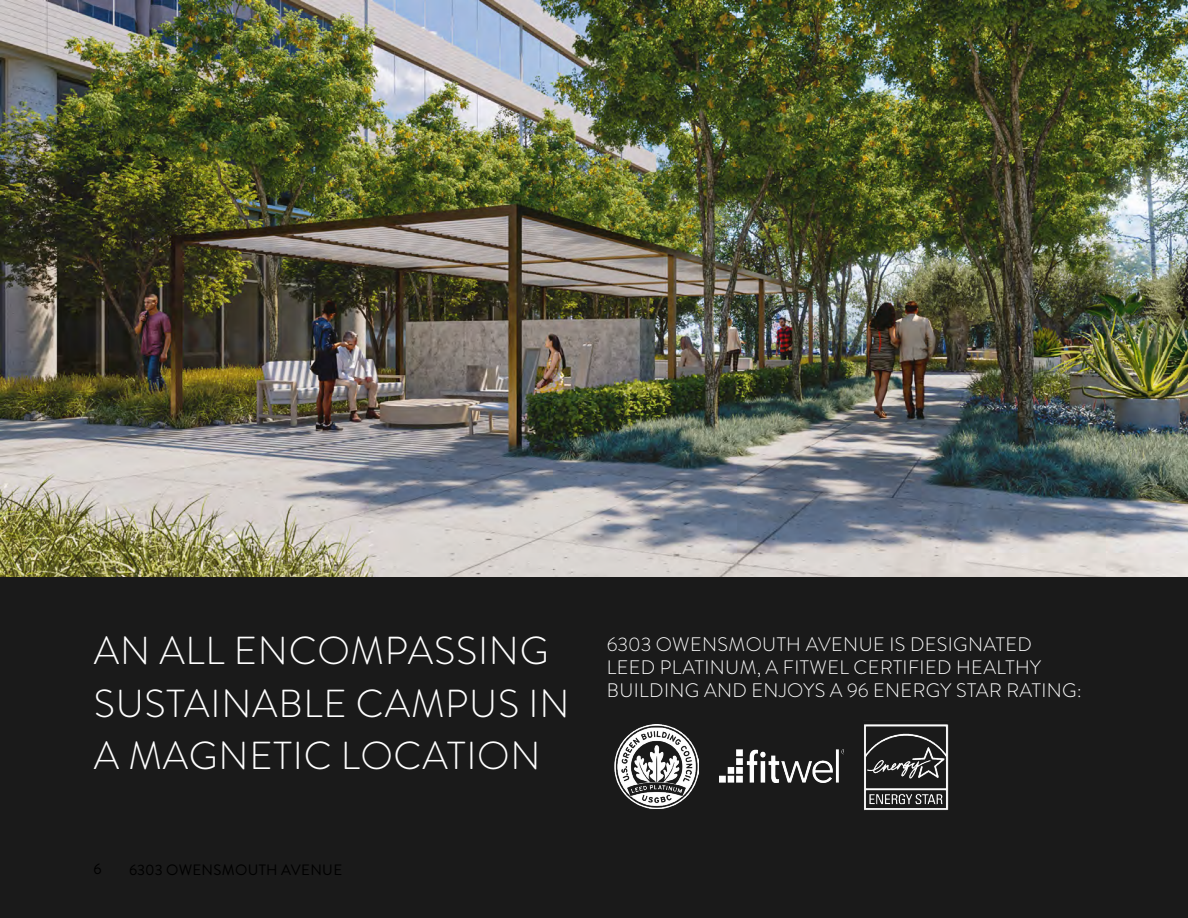
<style>
.page{position:relative;width:1188px;height:918px;background:#fff}
.page>*{position:absolute;margin:0;border:0;box-sizing:border-box;transform-origin:0 0}
.t1{font:300 39px/52.5px "Brandon Grotesque";letter-spacing:.02em;color:#fff}
.t2{font:300 19.5px/23.4px "Brandon Grotesque";letter-spacing:.02em;color:#fff}
.t3{font:15px "Brandon Grotesque";letter-spacing:.02em;color:#000}
</style>
<div class="page">
<div style="left:0;top:576px;width:1188px;height:342px;background:#1a1a1a"></div>
<img style="left:864px;top:724px;width:85px;height:87px">
<img style="left:614px;top:724px;width:85px;height:84px">
<img style="left:719px;top:750px;width:124px;height:33px">
<img style="left:0;top:0;width:1188px;height:576px">
<h1 class="t1" style="left:94px;top:625px;width:477px">AN ALL ENCOMPASSING<br>SUSTAINABLE CAMPUS IN<br>A MAGNETIC LOCATION</h1>
<p class="t2" style="left:607px;top:632px;width:477px">6303 OWENSMOUTH AVENUE IS DESIGNATED<br>LEED PLATINUM, A FITWEL CERTIFIED HEALTHY<br>BUILDING AND ENJOYS A 96 ENERGY STAR RATING:</p>
<p class="t3" style="left:94px;top:858px;width:10px">6</p>
<p class="t3" style="left:129px;top:860px;width:215px">6303 OWENSMOUTH AVENUE</p>
</div>
